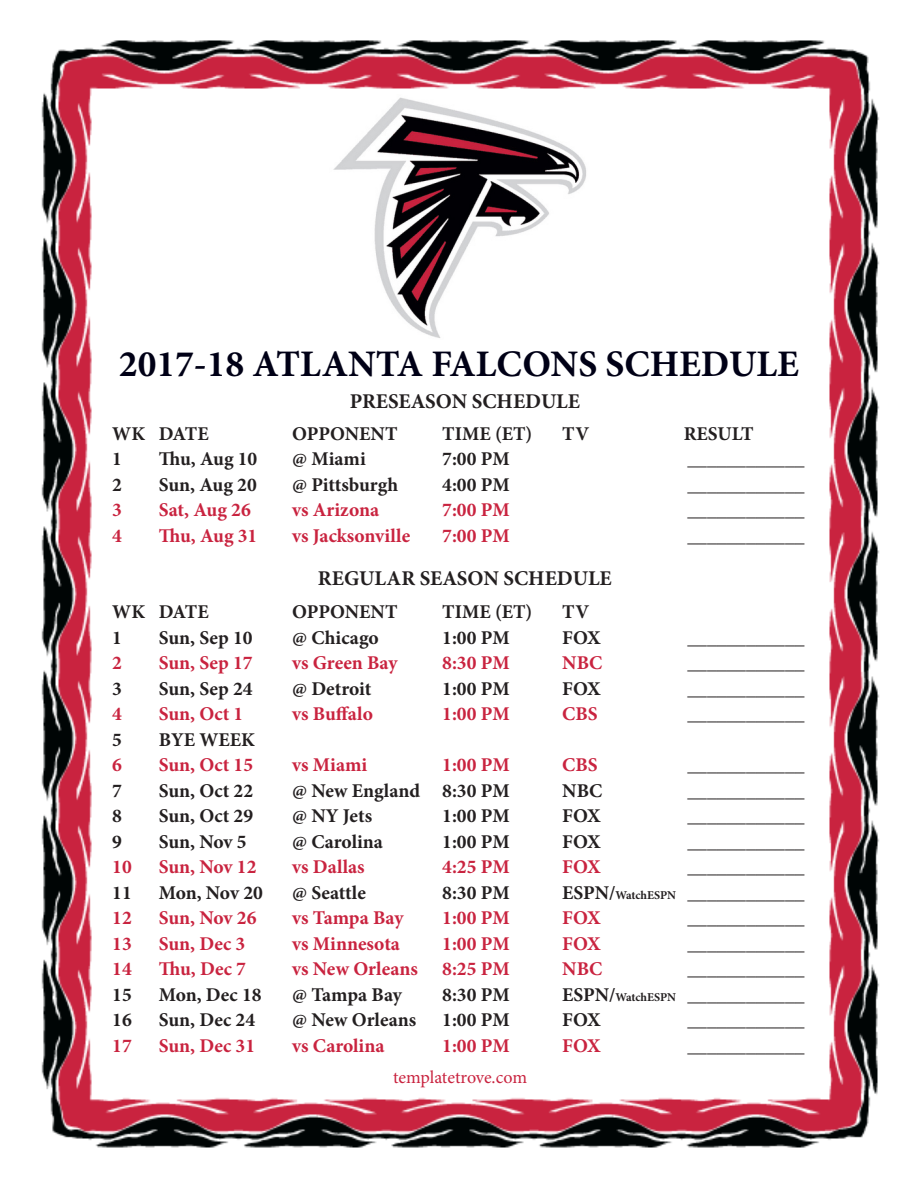
<style>
.page{position:relative;width:918px;height:1188px;background:#fff}
.page>*{position:absolute;margin:0;border:0;box-sizing:border-box;transform-origin:0 0}
.t1{font:700 37.5px "Minion Pro";color:#000016}
.t2{font:700 21px "Minion Pro";color:#231f20}
.t3{font:700 19.5px "Minion Pro";color:#231f20}
.t4{font:700 19.5px "Minion Pro";color:#c9233f}
.t5{font:18px "Minion Pro";letter-spacing:-.005em;color:#c9233f}
.s1{font-size:12px}
</style>
<div class="page">
<img style="left:41px;top:40px;width:839px;height:1108px">
<img style="left:329px;top:94px;width:261px;height:245px">
<p class="t1" style="left:119px;top:337px;width:681px">2017-18 ATLANTA FALCONS SCHEDULE</p>
<p class="t2" style="left:350px;top:387px;width:232px">PRESEASON SCHEDULE</p>
<p class="t3" style="left:112px;top:420px;width:98px">WK DATE</p>
<p class="t3" style="left:292px;top:420px;width:107px">OPPONENT</p>
<p class="t3" style="left:442px;top:420px;width:92px">TIME (ET)</p>
<p class="t3" style="left:562px;top:420px;width:28px">TV</p>
<p class="t3" style="left:684px;top:420px;width:71px">RESULT</p>
<p class="t3" style="left:112px;top:445px;width:11px">1</p>
<p class="t3" style="left:159px;top:445px;width:100px">Thu, Aug 10</p>
<p class="t3" style="left:292px;top:445px;width:75px">@ Miami</p>
<p class="t3" style="left:442px;top:445px;width:69px">7:00 PM</p>
<p class="t3" style="left:688px;top:445px;width:118px">____________</p>
<p class="t3" style="left:112px;top:471px;width:11px">2</p>
<p class="t3" style="left:159px;top:471px;width:99px">Sun, Aug 20</p>
<p class="t3" style="left:292px;top:471px;width:108px">@ Pittsburgh</p>
<p class="t3" style="left:442px;top:471px;width:69px">4:00 PM</p>
<p class="t3" style="left:688px;top:471px;width:118px">____________</p>
<p class="t4" style="left:112px;top:496px;width:11px">3</p>
<p class="t4" style="left:159px;top:496px;width:94px">Sat, Aug 26</p>
<p class="t4" style="left:292px;top:496px;width:89px">vs Arizona</p>
<p class="t4" style="left:442px;top:496px;width:69px">7:00 PM</p>
<p class="t3" style="left:688px;top:496px;width:118px">____________</p>
<p class="t4" style="left:112px;top:522px;width:11px">4</p>
<p class="t4" style="left:159px;top:522px;width:100px">Thu, Aug 31</p>
<p class="t4" style="left:292px;top:522px;width:119px">vs Jacksonville</p>
<p class="t4" style="left:442px;top:522px;width:69px">7:00 PM</p>
<p class="t3" style="left:688px;top:522px;width:118px">____________</p>
<p class="t2" style="left:318px;top:564px;width:295px">REGULAR SEASON SCHEDULE</p>
<p class="t3" style="left:112px;top:598px;width:98px">WK DATE</p>
<p class="t3" style="left:292px;top:598px;width:107px">OPPONENT</p>
<p class="t3" style="left:442px;top:598px;width:92px">TIME (ET)</p>
<p class="t3" style="left:562px;top:598px;width:28px">TV</p>
<p class="t3" style="left:112px;top:624px;width:11px">1</p>
<p class="t3" style="left:159px;top:624px;width:95px">Sun, Sep 10</p>
<p class="t3" style="left:292px;top:624px;width:88px">@ Chicago</p>
<p class="t3" style="left:442px;top:624px;width:69px">1:00 PM</p>
<p class="t3" style="left:562px;top:624px;width:40px">FOX</p>
<p class="t3" style="left:688px;top:624px;width:118px">____________</p>
<p class="t4" style="left:112px;top:649px;width:11px">2</p>
<p class="t4" style="left:159px;top:649px;width:95px">Sun, Sep 17</p>
<p class="t4" style="left:292px;top:649px;width:107px">vs Green Bay</p>
<p class="t4" style="left:442px;top:649px;width:69px">8:30 PM</p>
<p class="t4" style="left:562px;top:649px;width:42px">NBC</p>
<p class="t3" style="left:688px;top:649px;width:118px">____________</p>
<p class="t3" style="left:112px;top:675px;width:11px">3</p>
<p class="t3" style="left:159px;top:675px;width:95px">Sun, Sep 24</p>
<p class="t3" style="left:292px;top:675px;width:81px">@ Detroit</p>
<p class="t3" style="left:442px;top:675px;width:69px">1:00 PM</p>
<p class="t3" style="left:562px;top:675px;width:40px">FOX</p>
<p class="t3" style="left:688px;top:675px;width:118px">____________</p>
<p class="t4" style="left:112px;top:700px;width:11px">4</p>
<p class="t4" style="left:159px;top:700px;width:86px">Sun, Oct 1</p>
<p class="t4" style="left:292px;top:700px;width:82px">vs Buffalo</p>
<p class="t4" style="left:442px;top:700px;width:69px">1:00 PM</p>
<p class="t4" style="left:562px;top:700px;width:37px">CBS</p>
<p class="t3" style="left:688px;top:700px;width:118px">____________</p>
<p class="t3" style="left:112px;top:726px;width:11px">5</p>
<p class="t3" style="left:159px;top:726px;width:98px">BYE WEEK</p>
<p class="t4" style="left:112px;top:751px;width:11px">6</p>
<p class="t4" style="left:159px;top:751px;width:96px">Sun, Oct 15</p>
<p class="t4" style="left:292px;top:751px;width:77px">vs Miami</p>
<p class="t4" style="left:442px;top:751px;width:69px">1:00 PM</p>
<p class="t4" style="left:562px;top:751px;width:37px">CBS</p>
<p class="t3" style="left:688px;top:751px;width:118px">____________</p>
<p class="t3" style="left:112px;top:777px;width:11px">7</p>
<p class="t3" style="left:159px;top:777px;width:96px">Sun, Oct 22</p>
<p class="t3" style="left:292px;top:777px;width:219px">@ New England 8:30 PM</p>
<p class="t3" style="left:562px;top:777px;width:42px">NBC</p>
<p class="t3" style="left:688px;top:777px;width:118px">____________</p>
<p class="t3" style="left:112px;top:802px;width:11px">8</p>
<p class="t3" style="left:159px;top:802px;width:96px">Sun, Oct 29</p>
<p class="t3" style="left:292px;top:802px;width:81px">@ NY Jets</p>
<p class="t3" style="left:442px;top:802px;width:69px">1:00 PM</p>
<p class="t3" style="left:562px;top:802px;width:40px">FOX</p>
<p class="t3" style="left:688px;top:802px;width:118px">____________</p>
<p class="t3" style="left:112px;top:828px;width:11px">9</p>
<p class="t3" style="left:159px;top:828px;width:89px">Sun, Nov 5</p>
<p class="t3" style="left:292px;top:828px;width:92px">@ Carolina</p>
<p class="t3" style="left:442px;top:828px;width:69px">1:00 PM</p>
<p class="t3" style="left:562px;top:828px;width:40px">FOX</p>
<p class="t3" style="left:688px;top:828px;width:118px">____________</p>
<p class="t4" style="left:112px;top:853px;width:21px">10</p>
<p class="t4" style="left:159px;top:853px;width:99px">Sun, Nov 12</p>
<p class="t4" style="left:292px;top:853px;width:74px">vs Dallas</p>
<p class="t4" style="left:442px;top:853px;width:69px">4:25 PM</p>
<p class="t4" style="left:562px;top:853px;width:40px">FOX</p>
<p class="t3" style="left:688px;top:853px;width:118px">____________</p>
<p class="t3" style="left:112px;top:879px;width:21px">11</p>
<p class="t3" style="left:159px;top:879px;width:106px">Mon, Nov 20</p>
<p class="t3" style="left:292px;top:879px;width:75px">@ Seattle</p>
<p class="t3" style="left:442px;top:879px;width:69px">8:30 PM</p>
<p class="t3" style="left:562px;top:879px;width:244px">ESPN/<span class="s1">WatchESPN</span> ____________</p>
<p class="t4" style="left:112px;top:904px;width:21px">12</p>
<p class="t4" style="left:159px;top:904px;width:99px">Sun, Nov 26</p>
<p class="t4" style="left:292px;top:904px;width:113px">vs Tampa Bay</p>
<p class="t4" style="left:442px;top:904px;width:69px">1:00 PM</p>
<p class="t4" style="left:562px;top:904px;width:40px">FOX</p>
<p class="t3" style="left:688px;top:904px;width:118px">____________</p>
<p class="t4" style="left:112px;top:930px;width:21px">13</p>
<p class="t4" style="left:159px;top:930px;width:88px">Sun, Dec 3</p>
<p class="t4" style="left:292px;top:930px;width:109px">vs Minnesota</p>
<p class="t4" style="left:442px;top:930px;width:69px">1:00 PM</p>
<p class="t4" style="left:562px;top:930px;width:40px">FOX</p>
<p class="t3" style="left:688px;top:930px;width:118px">____________</p>
<p class="t4" style="left:112px;top:955px;width:21px">14</p>
<p class="t4" style="left:159px;top:955px;width:89px">Thu, Dec 7</p>
<p class="t4" style="left:292px;top:955px;width:127px">vs New Orleans</p>
<p class="t4" style="left:442px;top:955px;width:69px">8:25 PM</p>
<p class="t4" style="left:562px;top:955px;width:42px">NBC</p>
<p class="t3" style="left:688px;top:955px;width:118px">____________</p>
<p class="t3" style="left:112px;top:981px;width:21px">15</p>
<p class="t3" style="left:159px;top:981px;width:104px">Mon, Dec 18</p>
<p class="t3" style="left:292px;top:981px;width:111px">@ Tampa Bay</p>
<p class="t3" style="left:442px;top:981px;width:69px">8:30 PM</p>
<p class="t3" style="left:562px;top:981px;width:244px">ESPN/<span class="s1">WatchESPN</span> ____________</p>
<p class="t3" style="left:112px;top:1006px;width:21px">16</p>
<p class="t3" style="left:159px;top:1006px;width:98px">Sun, Dec 24</p>
<p class="t3" style="left:292px;top:1006px;width:126px">@ New Orleans</p>
<p class="t3" style="left:442px;top:1006px;width:69px">1:00 PM</p>
<p class="t3" style="left:562px;top:1006px;width:40px">FOX</p>
<p class="t3" style="left:688px;top:1006px;width:118px">____________</p>
<p class="t4" style="left:112px;top:1032px;width:21px">17</p>
<p class="t4" style="left:159px;top:1032px;width:98px">Sun, Dec 31</p>
<p class="t4" style="left:292px;top:1032px;width:94px">vs Carolina</p>
<p class="t4" style="left:442px;top:1032px;width:69px">1:00 PM</p>
<p class="t4" style="left:562px;top:1032px;width:40px">FOX</p>
<p class="t3" style="left:688px;top:1032px;width:118px">____________</p>
<p class="t5" style="left:393px;top:1065px;width:136px">templatetrove.com</p>
</div>
